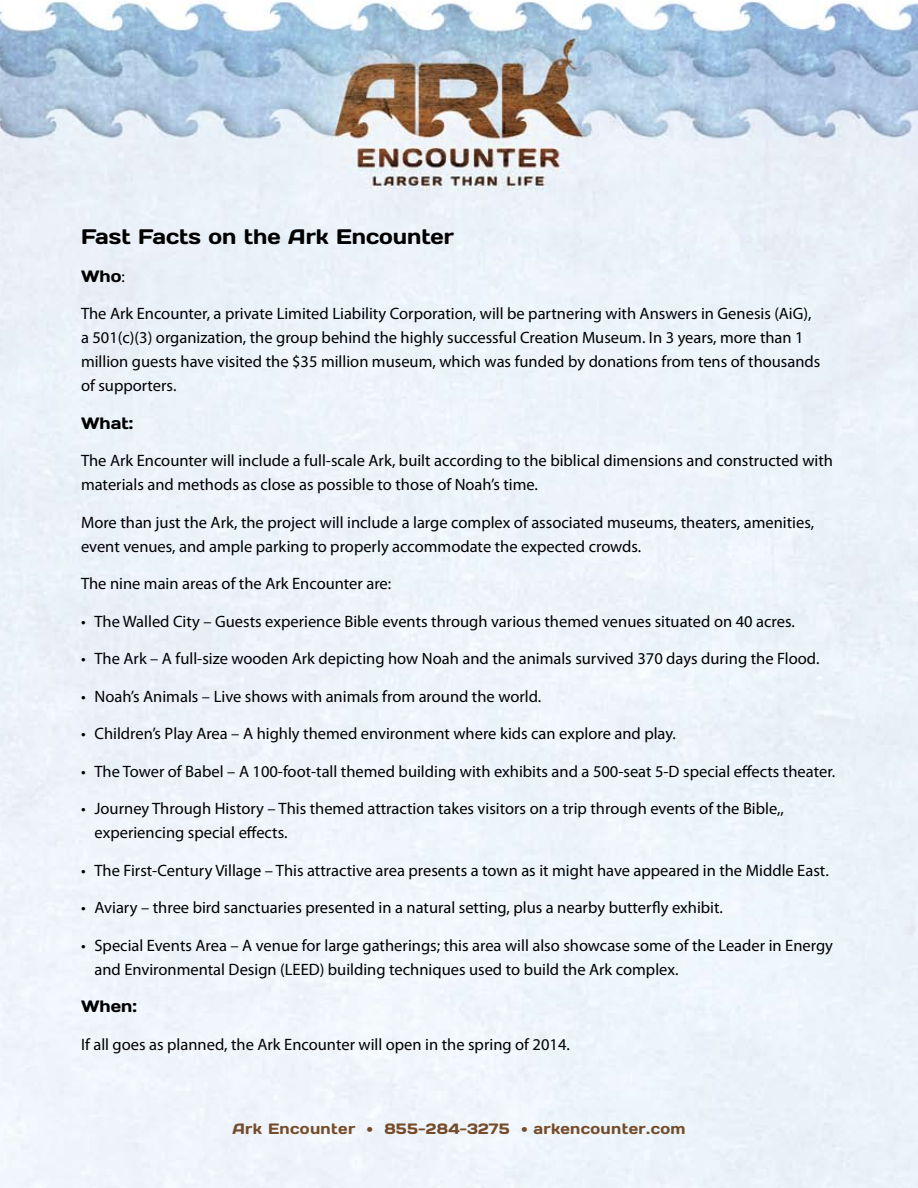
<style>
.page{position:relative;width:918px;height:1188px;background:#fff}
.page>*{position:absolute;margin:0;border:0;box-sizing:border-box;transform-origin:0 0}
.t1{font:21px "Days";color:#000}
.t2{font:16.5px/24px "Myriad Pro";color:#000}
.t3{font:16.5px "Days";color:#000}
.t4{font:15px "Days";letter-spacing:.025em;color:#754c29}
.s1{font-family:"Myriad Pro"}
</style>
<div class="page">
<img style="left:0;top:2px;width:918px;height:1186px">
<p class="t1" style="left:81px;top:223px;width:375px">Fast Facts on the Ark Encounter</p>
<p class="t3" style="left:81px;top:265px;width:45px">Who<span class="s1">:</span></p>
<p class="t2" style="left:81px;top:301px;width:741px">The Ark Encounter, a private Limited Liability Corporation, will be partnering with Answers in Genesis (AiG), a 501(c)(3) organization, the group behind the highly successful Creation Museum. In 3 years, more than 1 million guests have visited the $35 million museum, which was funded by donations from tens of thousands of supporters.</p>
<p class="t3" style="left:81px;top:412px;width:54px">What:</p>
<p class="t2" style="left:81px;top:448px;width:754px">The Ark Encounter will include a full-scale Ark, built according to the biblical dimensions and constructed with materials and methods as close as possible to those of Noah’s time.</p>
<p class="t2" style="left:81px;top:510px;width:735px">More than just the Ark, the project will include a large complex of associated museums, theaters, amenities, event venues, and ample parking to properly accommodate the expected crowds.</p>
<p class="t2" style="left:81px;top:571px;width:312px">The nine main areas of the Ark Encounter are:</p>
<p class="t2" style="left:81px;top:609px;width:715px">• The Walled City – Guests experience Bible events through various themed venues situated on 40 acres.</p>
<p class="t2" style="left:81px;top:646px;width:740px">• The Ark – A full-size wooden Ark depicting how Noah and the animals survived 370 days during the Flood.</p>
<p class="t2" style="left:81px;top:684px;width:462px">• Noah’s Animals – Live shows with animals from around the world.</p>
<p class="t2" style="left:81px;top:721px;width:597px">• Children’s Play Area – A highly themed environment where kids can explore and play.</p>
<p class="t2" style="left:81px;top:759px;width:756px">• The Tower of Babel – A 100-foot-tall themed building with exhibits and a 500-seat 5-D special effects theater.</p>
<p class="t2" style="left:94px;top:796px;width:691px;text-indent:-13px">• Journey Through History – This themed attraction takes visitors on a trip through events of the Bible,, experiencing special effects.</p>
<p class="t2" style="left:81px;top:858px;width:749px">• The First-Century Village – This attractive area presents a town as it might have appeared in the Middle East.</p>
<p class="t2" style="left:81px;top:896px;width:643px">• Aviary – three bird sanctuaries presented in a natural setting, plus a nearby butterfly exhibit.</p>
<p class="t2" style="left:94px;top:933px;width:740px;text-indent:-13px">• Special Events Area – A venue for large gatherings; this area will also showcase some of the Leader in Energy and Environmental Design (LEED) building techniques used to build the Ark complex.</p>
<p class="t3" style="left:81px;top:996px;width:57px">When:</p>
<p class="t2" style="left:81px;top:1032px;width:490px">If all goes as planned, the Ark Encounter will open in the spring of 2014.</p>
<p class="t4" style="left:232px;top:1119px;width:455px">Ark Encounter • 855-284-3275 • arkencounter.com</p>
</div>
